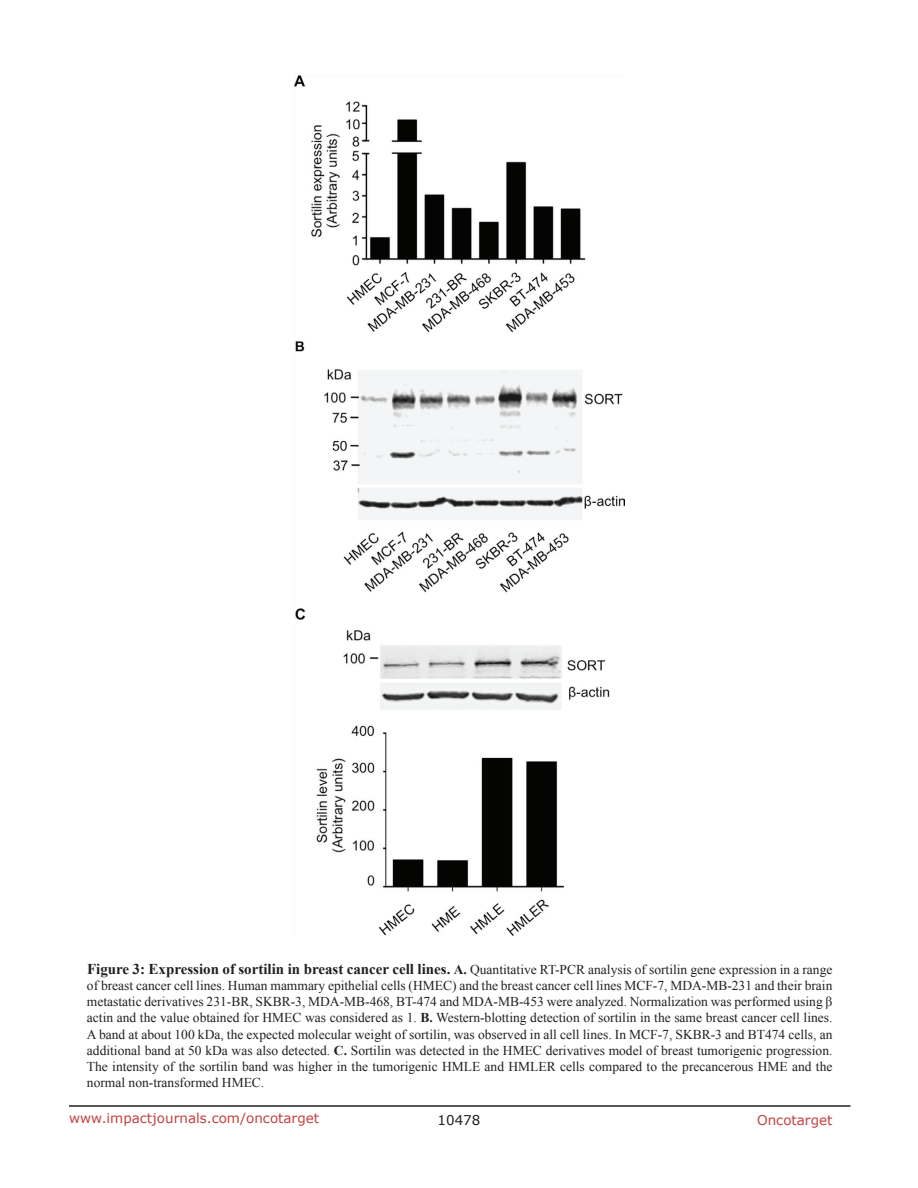
<style>
.page{position:relative;width:918px;height:1188px;background:#fff}
.page>*{position:absolute;margin:0;border:0;box-sizing:border-box;transform-origin:0 0}
.t1{font:13.5px/16.2px "Times New Roman";color:#231f20;text-align:justify}
.t2{font:13.5px "Verdana";color:#c24141}
.t3{font:13.5px "Verdana";color:#231f20}
.s1{font-weight:700;font-size:15px}
.s2{font-weight:700}
</style>
<div class="page">
<hr style="left:69px;top:1105px;width:781px;height:2px;background:#231f20">
<img style="left:295px;top:76px;width:330px;height:860px">
<p class="t1" style="left:87px;top:961px;width:747px"><span class="s1">Figure 3: Expression of sortilin in breast cancer cell lines.</span> <span class="s2">A.</span> Quantitative RT-PCR analysis of sortilin gene expression in a range of breast cancer cell lines. Human mammary epithelial cells (HMEC) and the breast cancer cell lines MCF-7, MDA-MB-231 and their brain metastatic derivatives 231-BR, SKBR-3, MDA-MB-468, BT-474 and MDA-MB-453 were analyzed. Normalization was performed using β actin and the value obtained for HMEC was considered as 1. <span class="s2">B.</span> Western-blotting detection of sortilin in the same breast cancer cell lines.<br>A band at about 100 kDa, the expected molecular weight of sortilin, was observed in all cell lines. In MCF-7, SKBR-3 and BT474 cells, an additional band at 50 kDa was also detected. <span class="s2">C.</span> Sortilin was detected in the HMEC derivatives model of breast tumorigenic progression.<br>The intensity of the sortilin band was higher in the tumorigenic HMLE and HMLER cells compared to the precancerous HME and the normal non-transformed HMEC.</p>
<p class="t2" style="left:69px;top:1109px;width:252px">www.impactjournals.com/oncotarget</p>
<p class="t3" style="left:438px;top:1111px;width:44px">10478</p>
<p class="t2" style="left:757px;top:1111px;width:77px">Oncotarget</p>
</div>
